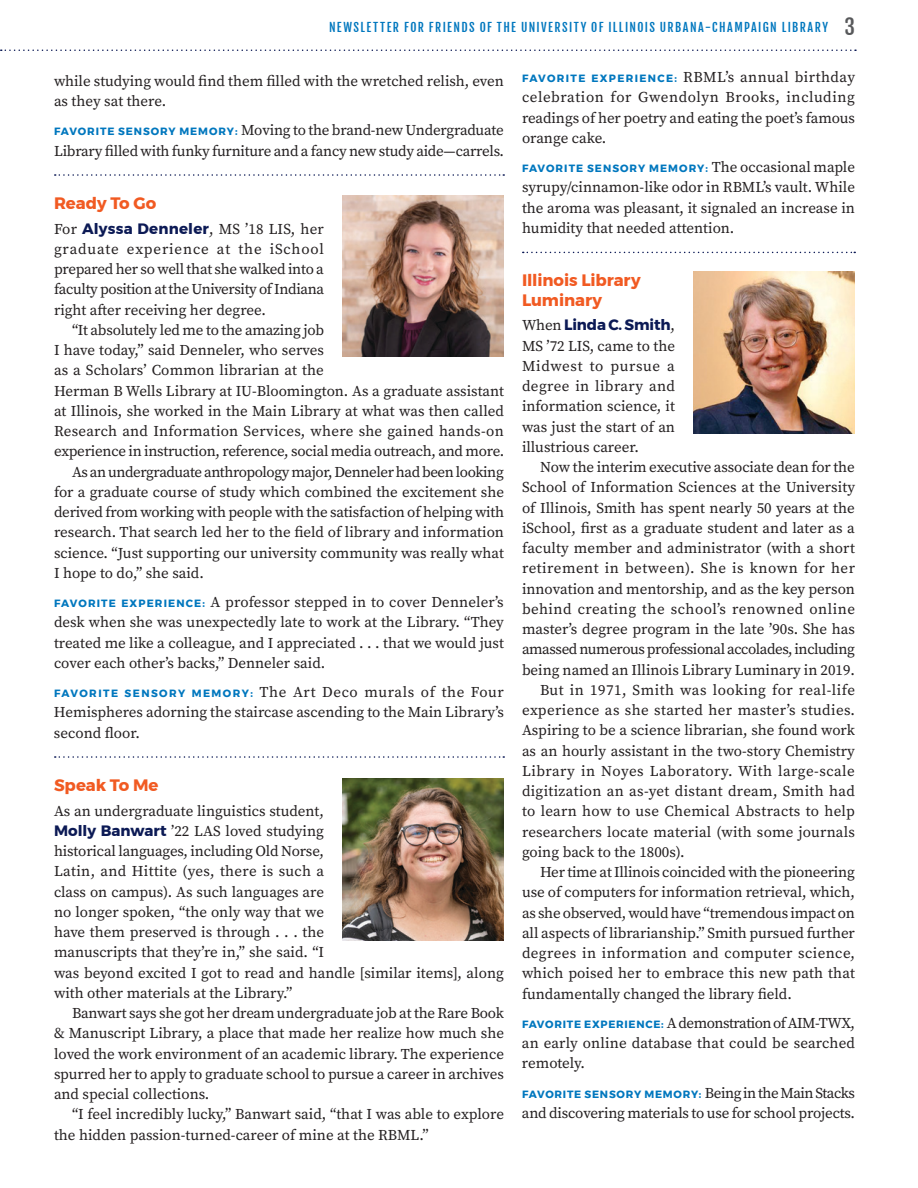
<style>
.page{position:relative;width:918px;height:1188px;background:#fff}
.page>*{position:absolute;margin:0;border:0;box-sizing:border-box;transform-origin:0 0}
.C_Head{font:700 16.5px/19.5px "Montserrat";letter-spacing:-.005em;color:#f15a22}
.Text{font:15px/20.2px "Source Serif Pro";color:#231f20;text-align:justify}
.Text_no_indent{font:15px/20.2px "Source Serif Pro";color:#231f20;text-align:justify}
.t1{font:12px "Fjalla One";letter-spacing:.12em;color:#0077be}
.Text_no_indent-2{font:700 10.5px "Montserrat";letter-spacing:.07em;color:#0077be}
.Text_no_indent-3{font:700 10.5px "Montserrat";letter-spacing:.1em;color:#0077be}
.s1{font-size:21px;color:#58595b}
.s2{font-family:"Montserrat";font-weight:700;font-size:10.5px;color:#0077be}
.s3{font-family:"Montserrat";font-weight:700;color:#0c1a55}
.s4{font-family:"Source Serif Pro";font-weight:400;font-size:15px;color:#231f20}
</style>
<div class="page">
<svg style="left:1px;top:50px;width:855px;height:1px"></svg>
<svg style="left:55px;top:174px;width:449px;height:2px"></svg>
<svg style="left:55px;top:756px;width:449px;height:2px"></svg>
<svg style="left:523px;top:252px;width:332px;height:1px"></svg>
<img style="left:342px;top:195px;width:162px;height:162px">
<img style="left:342px;top:778px;width:162px;height:162px">
<img style="left:693px;top:272px;width:162px;height:162px">
<p class="t1" style="left:329px;top:19px;width:527px">NEWSLETTER FOR FRIENDS OF THE UNIVERSITY OF ILLINOIS URBANA-CHAMPAIGN LIBRARY <span class="s1">3</span></p>
<p class="Text_no_indent" style="left:54px;top:71px;width:452px">while studying would find them filled with the wretched relish, even as they sat there.</p>
<p class="Text_no_indent" style="left:54px;top:120px;width:452px"><span class="s2">FAVORITE SENSORY MEMORY:</span> Moving to the brand-new Undergraduate<br>Library filled with funky furniture and a fancy new study aide—carrels.</p>
<p class="C_Head" style="left:54px;top:193px;width:104px">Ready To Go</p>
<p class="Text_no_indent" style="left:54px;top:218px;width:272px">For <span class="s3">Alyssa Denneler</span>, MS ’18 LIS, her graduate experience at the iSchool prepared her so well that she walked into a faculty position at the University of Indiana right after receiving her degree.</p>
<p class="Text" style="left:54px;top:320px;width:452px;text-align:left;text-indent:18px">“It absolutely led me to the amazing job<br>I have today,” said Denneler, who serves<br>as a Scholars’ Common librarian at the<br>Herman B Wells Library at IU-Bloomington. As a graduate assistant at Illinois, she worked in the Main Library at what was then called Research and Information Services, where she gained hands-on experience in instruction, reference, social media outreach, and more.</p>
<p class="Text" style="left:54px;top:461px;width:452px;text-indent:18px">As an undergraduate anthropology major, Denneler had been looking for a graduate course of study which combined the excitement she derived from working with people with the satisfaction of helping with research. That search led her to the field of library and information science. “Just supporting our university community was really what I hope to do,” she said.</p>
<p class="Text_no_indent" style="left:54px;top:592px;width:452px"><span class="s2">FAVORITE EXPERIENCE:</span> A professor stepped in to cover Denneler’s desk when she was unexpectedly late to work at the Library. “They treated me like a colleague, and I appreciated . . . that we would just cover each other’s backs,” Denneler said.</p>
<p class="Text_no_indent" style="left:54px;top:682px;width:452px"><span class="s2">FAVORITE SENSORY MEMORY:</span> The Art Deco murals of the Four Hemispheres adorning the staircase ascending to the Main Library’s second floor.</p>
<p class="Text_no_indent" style="left:522px;top:67px;width:335px"><span class="s2">FAVORITE EXPERIENCE:</span> RBML’s annual birthday celebration for Gwendolyn Brooks, including readings of her poetry and eating the poet’s famous orange cake.</p>
<p class="Text_no_indent-3" style="left:522px;top:160px;width:335px">FAVORITE SENSORY MEMORY: <span class="s4">The occasional maple</span></p>
<p class="Text_no_indent" style="left:522px;top:177px;width:335px">syrupy/cinnamon-like odor in RBML’s vault. While the aroma was pleasant, it signaled an increase in humidity that needed attention.</p>
<p class="C_Head" style="left:522px;top:271px;width:120px">Illinois Library<br>Luminary</p>
<p class="Text_no_indent" style="left:522px;top:315px;width:155px">When <span class="s3">Linda C. Smith</span>, MS ’72 LIS, came to the Midwest to pursue a degree in library and information science, it was just the start of an illustrious career.</p>
<p class="Text" style="left:522px;top:457px;width:335px;text-indent:18px">Now the interim executive associate dean for the School of Information Sciences at the University of Illinois, Smith has spent nearly 50 years at the iSchool, first as a graduate student and later as a faculty member and administrator (with a short retirement in between). She is known for her innovation and mentorship, and as the key person behind creating the school’s renowned online master’s degree program in the late ’90s. She has amassed numerous professional accolades, including being named an Illinois Library Luminary in 2019.</p>
<p class="Text" style="left:522px;top:680px;width:335px;text-indent:18px">But in 1971, Smith was looking for real-life experience as she started her master’s studies.<br>Aspiring to be a science librarian, she found work as an hourly assistant in the two-story Chemistry Library in Noyes Laboratory. With large-scale digitization an as-yet distant dream, Smith had to learn how to use Chemical Abstracts to help researchers locate material (with some journals going back to the 1800s).</p>
<p class="Text" style="left:522px;top:862px;width:335px;text-indent:18px">Her time at Illinois coincided with the pioneering use of computers for information retrieval, which, as she observed, would have “tremendous impact on all aspects of librarianship.” Smith pursued further degrees in information and computer science, which poised her to embrace this new path that fundamentally changed the library field.</p>
<p class="Text_no_indent" style="left:522px;top:1013px;width:335px"><span class="s2">FAVORITE EXPERIENCE:</span> A demonstration of AIM-TWX, an early online database that could be searched remotely.</p>
<p class="Text_no_indent-2" style="left:522px;top:1086px;width:335px">FAVORITE SENSORY MEMORY: <span class="s4">Being in the Main Stacks</span></p>
<p class="Text_no_indent" style="left:522px;top:1103px;width:335px">and discovering materials to use for school projects.</p>
<p class="C_Head" style="left:54px;top:775px;width:106px">Speak To Me</p>
<p class="Text_no_indent" style="left:54px;top:800px;width:451px;text-align:left">As an undergraduate linguistics student,<br><span class="s3">Molly Banwart</span> ’22 LAS loved studying<br>historical languages, including Old Norse,<br>Latin, and Hittite (yes, there is such a<br>class on campus). As such languages are<br>no longer spoken, “the only way that we<br>have them preserved is through . . . the<br>manuscripts that they’re in,” she said. “I<br>was beyond excited I got to read and handle [similar items], along with other materials at the Library.”</p>
<p class="Text" style="left:54px;top:1003px;width:452px;text-indent:18px">Banwart says she got her dream undergraduate job at the Rare Book &amp; Manuscript Library, a place that made her realize how much she loved the work environment of an academic library. The experience spurred her to apply to graduate school to pursue a career in archives and special collections.</p>
<p class="Text" style="left:54px;top:1104px;width:452px;text-indent:18px">“I feel incredibly lucky,” Banwart said, “that I was able to explore the hidden passion-turned-career of mine at the RBML.”</p>
</div>
